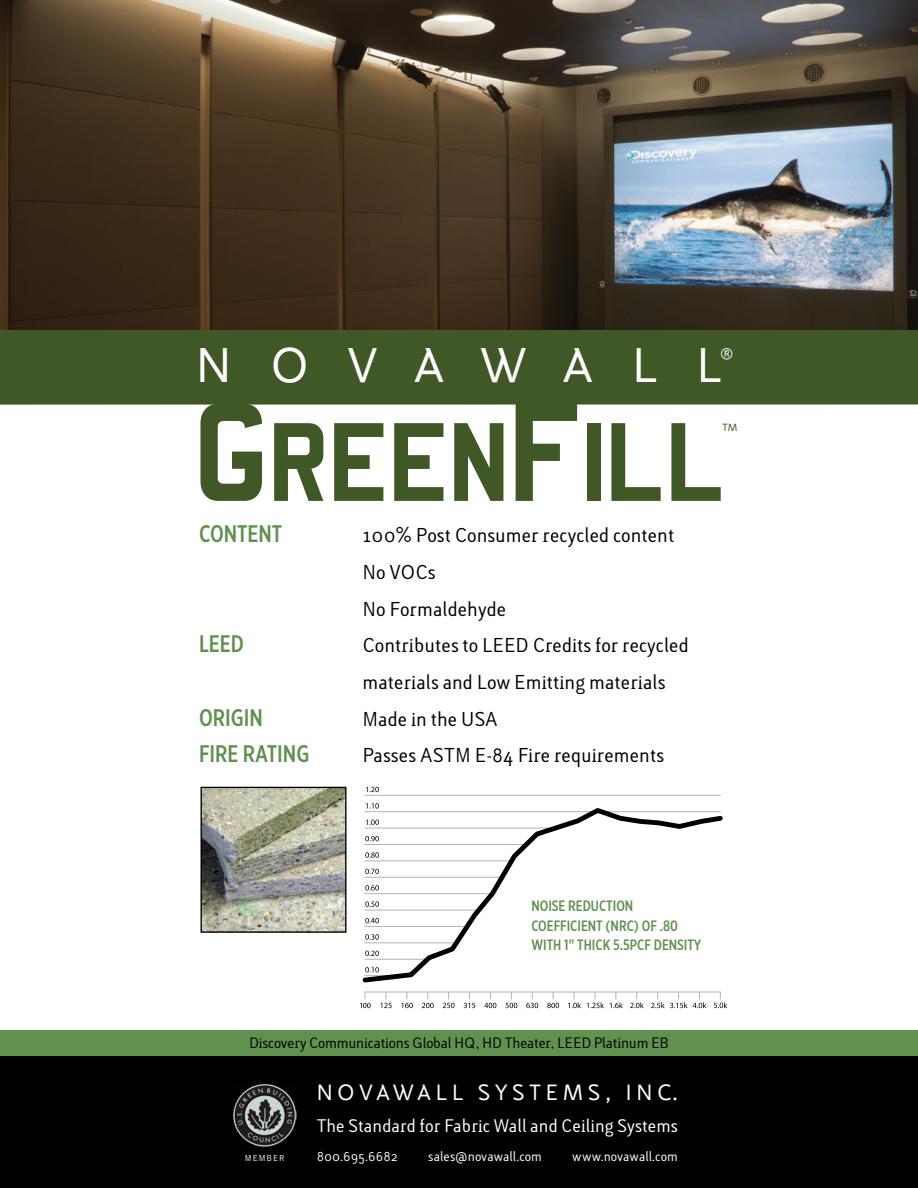
<style>
.page{position:relative;width:918px;height:1188px;background:#fff}
.page>*{position:absolute;margin:0;border:0;box-sizing:border-box;transform-origin:0 0}
.t1{font:123px "Mandatory";color:#3f5826}
.t2{font:49.2px "Lux Sans";letter-spacing:.81em;color:#fff}
.t3{font:500 24px "Gotham X Narrow";color:#61914f}
.t4{font:22.35px "Lux Sans";letter-spacing:.22em;color:#fff}
.t5{font:18px/36.8px "Lacuna";color:#000001}
.t6{font:16.35px "Lacuna";color:#fff}
.t7{font:500 15px/19.5px "Gotham X Narrow";color:#61914f}
.t8{font:14.1px "Lux Sans";color:#fff}
.t9{font:13.5px "Lacuna";letter-spacing:-.015em;color:#000001}
.t10{font:12.15px "Lacuna";color:#fff}
.t11{font:12.15px "Lacuna";letter-spacing:.02em;color:#fff}
.t12{font:10.5px "Lux Sans";color:#3f5826}
.t13{font:7.8px "Lacuna";letter-spacing:.14em;color:#fff}
</style>
<div class="page">
<div style="left:0;top:257px;width:918px;height:148px;background:#3f5826"></div>
<div style="left:0;top:1030px;width:918px;height:27px;background:#61914f"></div>
<div style="left:0;top:1057px;width:918px;height:131px;background:#000001"></div>
<img style="left:0;top:0;width:918px;height:330px">
<hr style="left:365px;top:795px;width:355px;height:1px;background:#b3b3b3">
<svg style="left:366px;top:787px;width:13px;height:5px"></svg>
<svg style="left:366px;top:803px;width:13px;height:2px"></svg>
<svg style="left:362px;top:805px;width:361px;height:178px"></svg>
<svg style="left:360px;top:991px;width:367px;height:17px"></svg>
<img style="left:233px;top:1084px;width:64px;height:62px">
<img style="left:203px;top:789px;width:141px;height:142px">
<div style="left:201px;top:787px;width:145px;height:146px;border:1px solid #000001"></div>
<h2 class="t2" style="left:196px;top:338px;width:527px">NOVAWALL</h2>
<p class="t8" style="left:720px;top:344px;width:15px">®</p>
<h1 class="t1" style="left:194px;top:368px;width:534px">GreenFill</h1>
<p class="t12" style="left:723px;top:421px;width:16px">TM</p>
<h3 class="t3" style="left:199px;top:519px;width:85px">CONTENT</h3>
<p class="t5" style="left:363px;top:517px;width:313px">100% Post Consumer recycled content<br>No VOCs<br>No Formaldehyde</p>
<h3 class="t3" style="left:199px;top:629px;width:46px">LEED</h3>
<p class="t5" style="left:363px;top:628px;width:328px">Contributes to LEED Credits for recycled materials and Low Emitting materials</p>
<h3 class="t3" style="left:199px;top:703px;width:65px">ORIGIN</h3>
<p class="t5" style="left:363px;top:701px;width:137px">Made in the USA</p>
<h3 class="t3" style="left:199px;top:739px;width:112px">FIRE RATING</h3>
<p class="t5" style="left:363px;top:738px;width:303px">Passes AST M E-84 Fire requirements</p>
<p class="t7" style="left:531px;top:896px;width:171px">NOISE REDUCTION<br>COEFFICIENT (NRC) OF .80<br>WITH 1" THICK 5.5PCF DENSITY</p>
<p class="t9" style="left:249px;top:1035px;width:421px">Discovery Communications Global HQ, HD Theater, LEED Platinum EB</p>
<p class="t4" style="left:317px;top:1080px;width:363px">NOVAWALL SYSTEMS, INC.</p>
<p class="t6" style="left:317px;top:1115px;width:363px">The Standard for Fabric Wall and Ceiling Systems</p>
<p class="t13" style="left:245px;top:1153px;width:41px">MEMBER</p>
<p class="t11" style="left:317px;top:1149px;width:83px">800.695.6682</p>
<p class="t10" style="left:428px;top:1149px;width:115px">sales@novawall.com</p>
<p class="t10" style="left:572px;top:1149px;width:107px">www.novawall.com</p>
</div>
